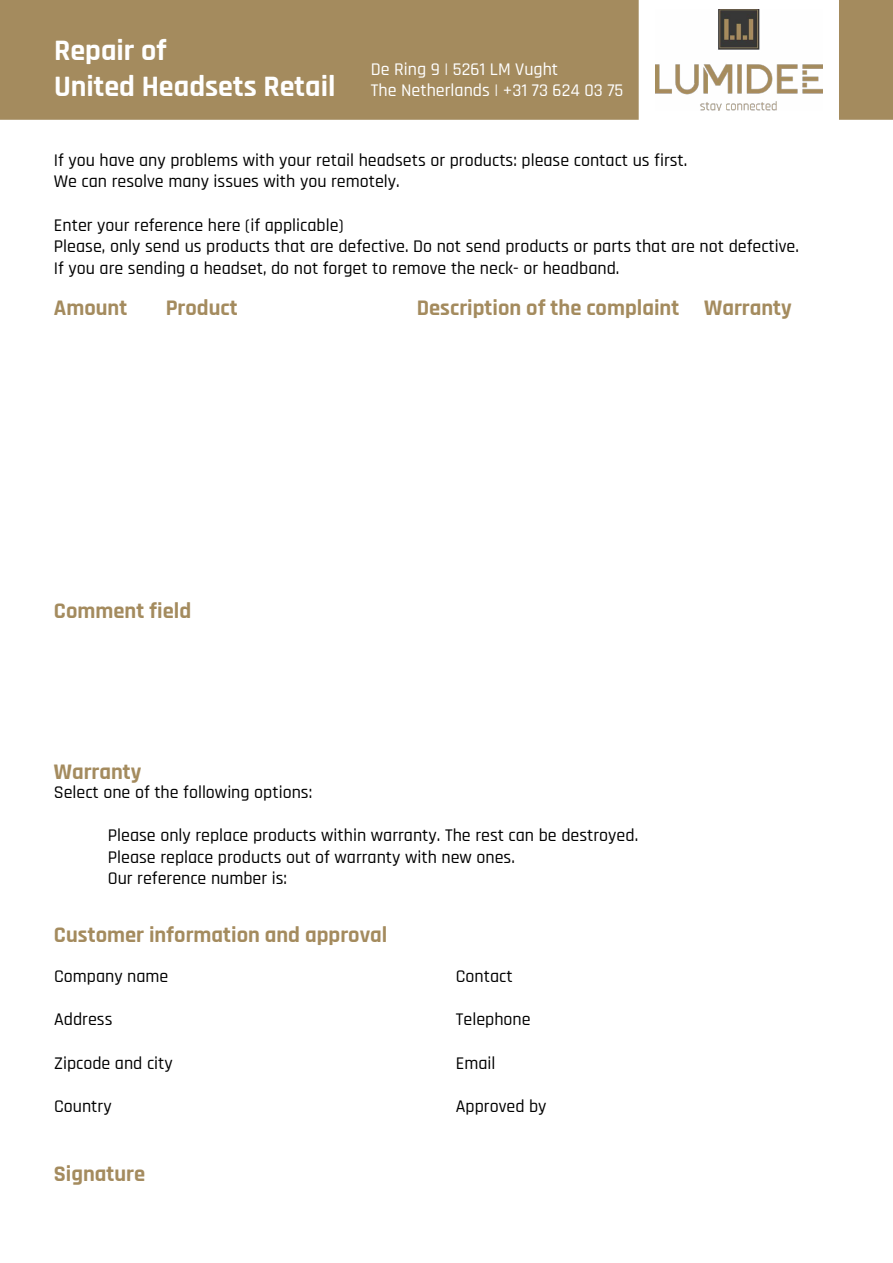
<style>
.page{position:relative;width:893px;height:1263px;background:#fff}
.page>*{position:absolute;margin:0;border:0;box-sizing:border-box;transform-origin:0 0}
.t1{font:700 30px/36px "Rajdhani";color:#fff}
.t2{font:700 22.5px "Rajdhani";color:#a48b5e}
.t3{font:500 18px/21.6px "Rajdhani";color:#000}
.t4{font:500 18px/21.6px "Rajdhani";color:#fff}
</style>
<div class="page">
<div style="left:1px;top:1px;width:891px;height:118px;background:#a48b5e"></div>
<div style="left:0;top:0;width:893px;height:120px;border:2px solid #a48b5e"></div>
<div style="left:639px;top:1px;width:199px;height:131px;background:#fff"></div>
<img style="left:655px;top:9px;width:168px;height:102px">
<h1 class="t1" style="left:54px;top:33px;width:283px">Repair of<br>United Headsets Retail</h1>
<p class="t4" style="left:371px;top:59px;width:254px">De Ring 9 | 5261 LM Vught<br>The Netherlands | +31 73 624 03 75</p>
<p class="t3" style="left:54px;top:150px;width:635px">If you have any problems with your retail headsets or products: please contact us first.<br>We can resolve many issues with you remotely.</p>
<p class="t3" style="left:54px;top:215px;width:746px">Enter your reference here (if applicable)<br>Please, only send us products that are defective. Do not send products or parts that are not defective.<br>If you are sending a headset, do not forget to remove the neck- or headband.</p>
<p class="t2" style="left:54px;top:294px;width:75px">Amount</p>
<p class="t2" style="left:166px;top:294px;width:74px">Product</p>
<p class="t2" style="left:417px;top:294px;width:377px">Description of the complaint Warranty</p>
<p class="t2" style="left:54px;top:597px;width:139px">Comment field</p>
<p class="t2" style="left:54px;top:758px;width:89px">Warranty</p>
<p class="t3" style="left:54px;top:782px;width:260px">Select one of the following options:</p>
<p class="t3" style="left:108px;top:825px;width:532px">Please only replace products within warranty. The rest can be destroyed.<br>Please replace products out of warranty with new ones.<br>Our reference number is:</p>
<p class="t2" style="left:54px;top:921px;width:335px">Customer information and approval</p>
<p class="t3" style="left:54px;top:966px;width:116px">Company name</p>
<p class="t3" style="left:54px;top:1009px;width:60px">Address</p>
<p class="t3" style="left:54px;top:1053px;width:120px">Zipcode and city</p>
<p class="t3" style="left:54px;top:1096px;width:59px">Country</p>
<p class="t2" style="left:54px;top:1160px;width:93px">Signature</p>
<p class="t3" style="left:456px;top:966px;width:58px">Contact</p>
<p class="t3" style="left:456px;top:1009px;width:76px">Telephone</p>
<p class="t3" style="left:456px;top:1053px;width:41px">Email</p>
<p class="t3" style="left:456px;top:1096px;width:92px">Approved by</p>
</div>
